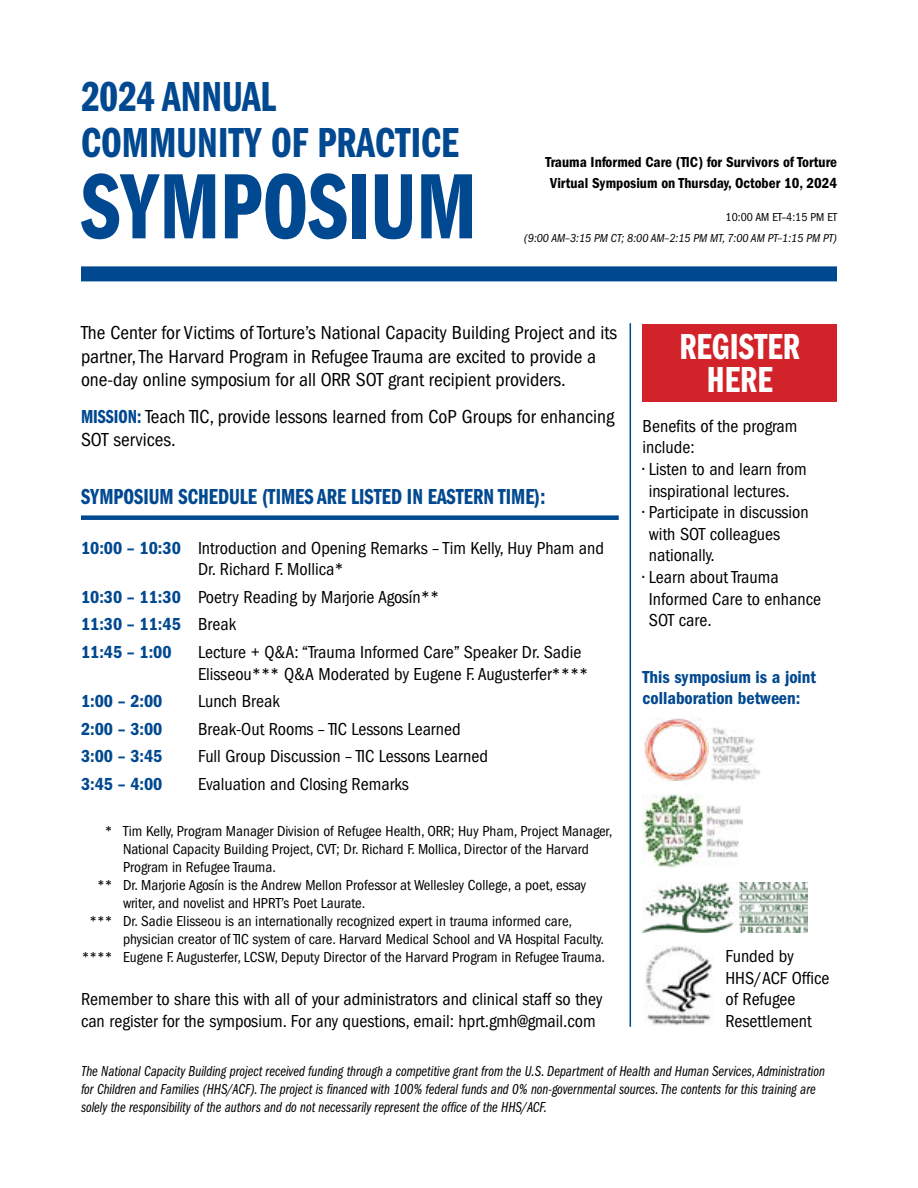
<style>
.page{position:relative;width:918px;height:1188px;background:#fff}
.page>*{position:absolute;margin:0;border:0;box-sizing:border-box;transform-origin:0 0}
.t1{font:96px "Franklin Gothic LT Pro Dm Cm";color:#004890}
.t2{font:43.5px/46.5px "Franklin Gothic LT Pro Dm Cm";color:#004890}
.t3{font:37.5px/33px "Franklin Gothic LT Pro Dm Cm";color:#fff;text-align:center}
.t4{font:22.5px "Franklin Gothic LT Pro Dm Cm";color:#004890}
.t5{font:condensed 19.5px/23.4px "Franklin Gothic LT Pro";color:#000}
.t6{font:condensed 18px/21.6px "Franklin Gothic LT Pro";color:#000}
.t7{font:18px/27.6px "Franklin Gothic LT Pro Cn Dm";color:#004890}
.t8{font:condensed 15px "Franklin Gothic LT Pro";color:#000}
.t9{font:15px/18px "Franklin Gothic LT Pro Bk Cm It";color:#000}
.t10{font:15px/21px "Franklin Gothic LT Pro Cn Dm";color:#000;text-align:center}
.t11{font:italic condensed 12px "Franklin Gothic LT Pro";color:#000}
.t12{font:condensed 12px "Franklin Gothic LT Pro";color:#000}
.s1{font-family:"Franklin Gothic LT Pro Dm Cm";font-stretch:normal;color:#004890}
.s2{font-family:"Franklin Gothic LT Pro Cn Dm";font-stretch:normal;color:#004890}
.s3{font-family:"Franklin Gothic LT Pro";font-stretch:condensed;color:#000}
</style>
<div class="page">
<div style="left:81px;top:266px;width:756px;height:15px;background:#004890"></div>
<div style="left:81px;top:515px;width:538px;height:5px;background:#004890"></div>
<hr style="left:630px;top:323px;width:1px;height:704px;background:#004890">
<div style="left:643px;top:324px;width:194px;height:78px;background:#d2232a"></div>
<img style="left:643px;top:882px;width:165px;height:51px">
<img style="left:644px;top:716px;width:116px;height:65px">
<img style="left:645px;top:946px;width:67px;height:80px">
<img style="left:643px;top:794px;width:100px;height:74px">
<h2 class="t2" style="left:81px;top:74px;width:379px">2024 ANNUAL<br>COMMUNITY OF PRACTICE</h2>
<h1 class="t1" style="left:81px;top:154px;width:397px">SYMPOSIUM</h1>
<p class="t10" style="left:546px;top:152px;width:293px">Trauma Informed Care (TIC) for Survivors of Torture<br>Virtual Symposium on Thursday, October 10, 2024</p>
<p class="t12" style="left:726px;top:210px;width:113px">10:00 AM ET–4:15 PM ET</p>
<p class="t11" style="left:524px;top:231px;width:314px">(9:00 AM–3:15 PM CT; 8:00 AM–2:15 PM MT, 7:00 AM PT–1:15 PM PT)</p>
<p class="t5" style="left:81px;top:321px;width:538px">The Center for Victims of Torture’s National Capacity Building Project and its partner, The Harvard Program in Refugee Trauma are excited to provide a one-day online symposium for all ORR SOT grant recipient providers.</p>
<p class="t5" style="left:81px;top:405px;width:535px"><span class="s1">MISSION:</span> Teach TIC, provide lessons learned from CoP Groups for enhancing<br>SOT services.</p>
<p class="t4" style="left:81px;top:485px;width:466px">SYMPOSIUM SCHEDULE (TIMES ARE LISTED IN EASTERN TIME):</p>
<p class="t6" style="left:198px;top:537px;width:408px;text-indent:-117px"><span class="s2">10:00 – 10:30</span> Introduction and Opening Remarks – Tim Kelly, Huy Pham and<br>Dr. Richard F. Mollica*</p>
<p class="t6" style="left:81px;top:586px;width:360px"><span class="s2">10:30 – 11:30</span> Poetry Reading by Marjorie Agosín**</p>
<p class="t7" style="left:81px;top:611px;width:157px">11:30 – 11:45 <span class="s3">Break<br></span>11:45 – 1:00</p>
<p class="t6" style="left:198px;top:641px;width:392px">Lecture + Q&amp;A: “Trauma Informed Care” Speaker Dr. Sadie<br>Elisseou*** Q&amp;A Moderated by Eugene F. Augusterfer****</p>
<p class="t7" style="left:81px;top:688px;width:83px">1:00 – 2:00</p>
<p class="t6" style="left:198px;top:691px;width:83px">Lunch Break</p>
<p class="t7" style="left:81px;top:715px;width:83px">2:00 – 3:00</p>
<p class="t6" style="left:198px;top:718px;width:264px">Break-Out Rooms – TIC Lessons Learned</p>
<p class="t7" style="left:81px;top:743px;width:83px">3:00 – 3:45</p>
<p class="t6" style="left:198px;top:746px;width:291px">Full Group Discussion – TIC Lessons Learned</p>
<p class="t7" style="left:81px;top:770px;width:83px">3:45 – 4:00</p>
<p class="t6" style="left:198px;top:773px;width:213px">Evaluation and Closing Remarks</p>
<h3 class="t3" style="left:679px;top:331px;width:122px">REGISTER<br>HERE</h3>
<p class="t6" style="left:643px;top:415px;width:156px">Benefits of the program include:</p>
<p class="t6" style="left:643px;top:458px;width:166px;text-align:center">• Listen to and learn from inspirational lectures.</p>
<p class="t6" style="left:649px;top:502px;width:161px;text-indent:-6px">• Participate in discussion with SOT colleagues nationally.</p>
<p class="t6" style="left:649px;top:566px;width:174px;text-indent:-6px">• Learn about Trauma<br>Informed Care to enhance<br>SOT care.</p>
<p class="t7" style="left:643px;top:666px;width:175px;line-height:21.6px">This symposium is a joint collaboration between:</p>
<p class="t8" style="left:105px;top:823px;width:509px">* Tim Kelly, Program Manager Division of Refugee Health, ORR; Huy Pham, Project Manager,</p>
<p class="t8" style="left:123px;top:841px;width:468px">National Capacity Building Project, CVT; Dr. Richard F. Mollica, Director of the Harvard</p>
<p class="t8" style="left:123px;top:859px;width:154px">Program in Refugee Trauma.</p>
<p class="t8" style="left:97px;top:877px;width:490px">** Dr. Marjorie Agosín is the Andrew Mellon Professor at Wellesley College, a poet, essay</p>
<p class="t8" style="left:123px;top:895px;width:244px">writer, and novelist and HPRT’s Poet Laurate.</p>
<p class="t8" style="left:90px;top:913px;width:484px">*** Dr. Sadie Elisseou is an internationally recognized expert in trauma informed care,</p>
<p class="t8" style="left:123px;top:931px;width:483px">physician creator of TIC system of care. Harvard Medical School and VA Hospital Faculty.</p>
<p class="t8" style="left:82px;top:949px;width:525px">**** Eugene F. Augusterfer, LCSW, Deputy Director of the Harvard Program in Refugee Trauma.</p>
<p class="t6" style="left:81px;top:989px;width:523px">Remember to share this with all of your administrators and clinical staff so they can register for the symposium. For any questions, email: hprt.gmh@gmail.com</p>
<p class="t9" style="left:81px;top:1062px;width:746px">The National Capacity Building project received funding through a competitive grant from the U.S. Department of Health and Human Services, Administration for Children and Families (HHS/ACF). The project is financed with 100% federal funds and 0% non-governmental sources. The contents for this training are solely the responsibility of the authors and do not necessarily represent the office of the HHS/ACF.</p>
<p class="t6" style="left:725px;top:945px;width:106px">Funded by<br>HHS/ACF Office of Refugee<br>Resettlement</p>
</div>
